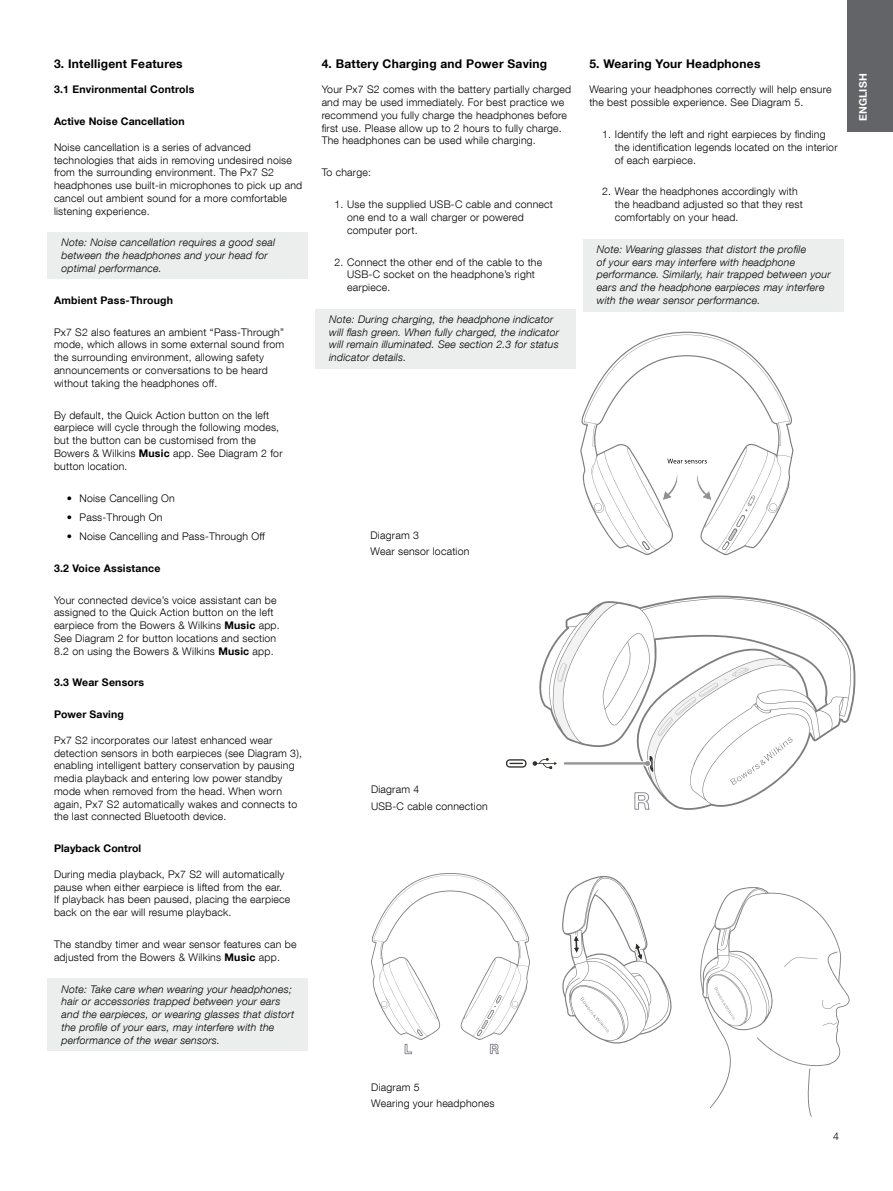
<style>
.page{position:relative;width:893px;height:1191px;background:#fff}
.page>*{position:absolute;margin:0;border:0;box-sizing:border-box;transform-origin:0 0}
.t1{font:700 12px "Helvetica Neue LT Com";letter-spacing:.02em;color:#000}
.t2{font:300 10.5px/12.8px "Helvetica Neue LT Com";letter-spacing:.02em;color:#000}
.t3{font:italic 300 10.5px/12.8px "Helvetica Neue LT Com";letter-spacing:.02em;color:#000}
.t4{font:700 10.5px "Helvetica Neue LT Com";letter-spacing:.02em;color:#000}
.t5{font:700 10.5px "Helvetica Neue LT Com";letter-spacing:.02em;color:#fff}
.s1{font-weight:700}
</style>
<div class="page">
<div style="left:847px;top:0;width:46px;height:132px;background:#636467"></div>
<div style="left:48px;top:232px;width:260px;height:47px;background:#eceded"></div>
<div style="left:48px;top:978px;width:260px;height:72px;background:#eceded"></div>
<div style="left:315px;top:309px;width:261px;height:59px;background:#eceded"></div>
<div style="left:583px;top:239px;width:260px;height:72px;background:#eceded"></div>
<svg style="left:580px;top:332px;width:213px;height:154px"></svg>
<svg style="left:584px;top:335px;width:208px;height:220px"></svg>
<svg style="left:601px;top:595px;width:254px;height:172px"></svg>
<svg style="left:506px;top:603px;width:287px;height:207px"></svg>
<svg style="left:700px;top:887px;width:150px;height:229px"></svg>
<svg style="left:562px;top:876px;width:109px;height:168px"></svg>
<svg style="left:371px;top:873px;width:159px;height:181px"></svg>
<p class="t1" style="left:54px;top:59px;width:130px">3. Intelligent Features</p>
<p class="t4" style="left:54px;top:86px;width:142px">3.1 Environmental Controls</p>
<p class="t4" style="left:54px;top:118px;width:132px">Active Noise Cancellation</p>
<p class="t2" style="left:54px;top:140px;width:250px">Noise cancellation is a series of advanced technologies that aids in removing undesired noise from the surrounding environment. The Px7 S2 headphones use built-in microphones to pick up and cancel out ambient sound for a more comfortable listening experience.</p>
<p class="t3" style="left:61px;top:237px;width:215px">Note: Noise cancellation requires a good seal between the headphones and your head for optimal performance.</p>
<p class="t4" style="left:54px;top:296px;width:121px">Ambient Pass-Through</p>
<p class="t2" style="left:54px;top:325px;width:232px">Px7 S2 also features an ambient “Pass-Through” mode, which allows in some external sound from the surrounding environment, allowing safety announcements or conversations to be heard without taking the headphones off.</p>
<p class="t2" style="left:54px;top:408px;width:230px">By default, the Quick Action button on the left earpiece will cycle through the following modes, but the button can be customised from the Bowers &amp; Wilkins <span class="s1">Music</span> app. See Diagram 2 for button location.</p>
<p class="t2" style="left:67px;top:492px;width:110px">• Noise Cancelling On</p>
<p class="t2" style="left:67px;top:511px;width:97px">• Pass-Through On</p>
<p class="t2" style="left:67px;top:530px;width:200px">• Noise Cancelling and Pass-Through Off</p>
<p class="t4" style="left:54px;top:564px;width:108px">3.2 Voice Assistance</p>
<p class="t2" style="left:54px;top:593px;width:227px">Your connected device’s voice assistant can be assigned to the Quick Action button on the left earpiece from the Bowers &amp; Wilkins <span class="s1">Music</span> app.<br>See Diagram 2 for button locations and section 8.2 on using the Bowers &amp; Wilkins <span class="s1">Music</span> app.</p>
<p class="t4" style="left:54px;top:679px;width:92px">3.3 Wear Sensors</p>
<p class="t4" style="left:54px;top:710px;width:71px">Power Saving</p>
<p class="t2" style="left:54px;top:733px;width:249px">Px7 S2 incorporates our latest enhanced wear detection sensors in both earpieces (see Diagram 3), enabling intelligent battery conservation by pausing media playback and entering low power standby mode when removed from the head. When worn again, Px7 S2 automatically wakes and connects to the last connected Bluetooth device.</p>
<p class="t4" style="left:54px;top:844px;width:89px">Playback Control</p>
<p class="t2" style="left:54px;top:867px;width:238px">During media playback, Px7 S2 will automatically pause when either earpiece is lifted from the ear.<br>If playback has been paused, placing the earpiece back on the ear will resume playback.</p>
<p class="t2" style="left:54px;top:937px;width:244px">The standby timer and wear sensor features can be adjusted from the Bowers &amp; Wilkins <span class="s1">Music</span> app.</p>
<p class="t3" style="left:61px;top:983px;width:234px">Note: Take care when wearing your headphones; hair or accessories trapped between your ears and the earpieces, or wearing glasses that distort the profile of your ears, may interfere with the performance of the wear sensors.</p>
<p class="t1" style="left:322px;top:59px;width:227px">4. Battery Charging and Power Saving</p>
<p class="t2" style="left:322px;top:83px;width:251px">Your Px7 S2 comes with the battery partially charged and may be used immediately. For best practice we recommend you fully charge the headphones before first use. Please allow up to 2 hours to fully charge.<br>The headphones can be used while charging.</p>
<p class="t2" style="left:322px;top:166px;width:51px">To charge:</p>
<p class="t2" style="left:347px;top:198px;width:207px;text-indent:-13px">1. Use the supplied USB-C cable and connect one end to a wall charger or powered computer port.</p>
<p class="t2" style="left:347px;top:256px;width:197px;text-indent:-13px">2. Connect the other end of the cable to the<br>USB-C socket on the headphone’s right earpiece.</p>
<p class="t3" style="left:329px;top:314px;width:232px">Note: During charging, the headphone indicator will flash green. When fully charged, the indicator will remain illuminated. See section 2.3 for status indicator details.</p>
<p class="t1" style="left:589px;top:59px;width:173px">5. Wearing Your Headphones</p>
<p class="t2" style="left:589px;top:83px;width:244px">Wearing your headphones correctly will help ensure the best possible experience. See Diagram 5.</p>
<p class="t2" style="left:615px;top:128px;width:224px;text-indent:-13px">1. Identify the left and right earpieces by finding the identification legends located on the interior of each earpiece.</p>
<p class="t2" style="left:615px;top:186px;width:190px;text-indent:-13px">2. Wear the headphones accordingly with the headband adjusted so that they rest comfortably on your head.</p>
<p class="t3" style="left:597px;top:242px;width:235px">Note: Wearing glasses that distort the profile<br>of your ears may interfere with headphone performance. Similarly, hair trapped between your ears and the headphone earpieces may interfere with the wear sensor performance.</p>
<p class="t2" style="left:371px;top:526px;width:100px;line-height:16.5px">Diagram 3<br>Wear sensor location</p>
<p class="t2" style="left:371px;top:781px;width:118px;line-height:16.5px">Diagram 4<br>USB-C cable connection</p>
<p class="t2" style="left:371px;top:1078px;width:125px;line-height:16.5px">Diagram 5<br>Wearing your headphones</p>
<p class="t2" style="left:833px;top:1131px;width:7px">4</p>
<p class="t5" style="left:859px;top:121px;width:49px;rotate:-90deg">ENGLISH</p>
</div>
